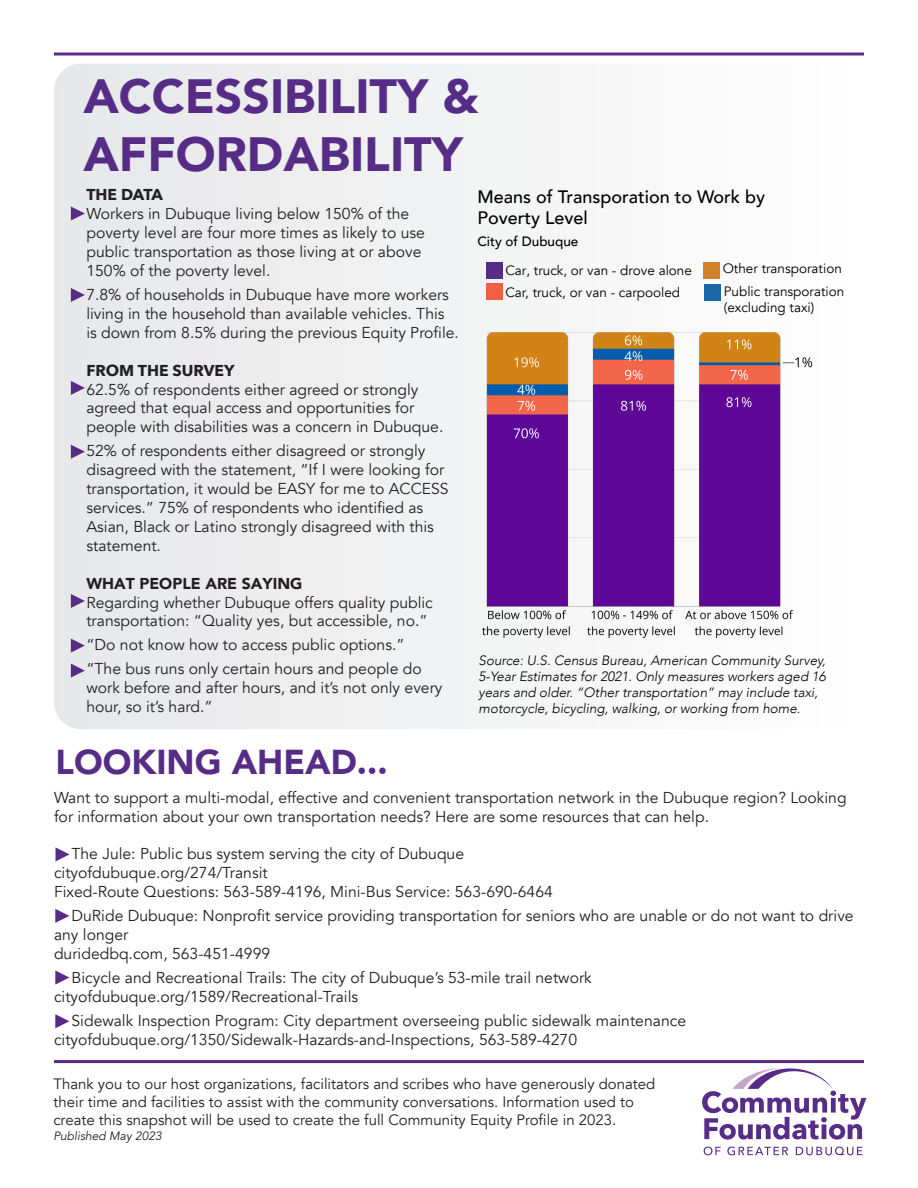
<style>
.page{position:relative;width:918px;height:1188px;background:#fff}
.page>*{position:absolute;margin:0;border:0;box-sizing:border-box;transform-origin:0 0}
.t1{font:900 48px/57.6px "Avenir";color:#562c87}
.t2{font:900 34.5px "Avenir";color:#562c87}
.t3{font:500 18px "Avenir";color:#000}
.t4{font:15.75px/18.9px "Avenir";color:#231f20}
.t5{font:700 15.75px "Avenir Next";color:#231f20}
.t6{font:900 15.75px "Avenir";color:#231f20}
.t7{font:15px/18px "Avenir";color:#231f20}
.t8{font:italic 300 13.5px/16.2px "Avenir";color:#000}
.t9{font:13.5px/16.2px "Avenir";color:#000}
.t10{font:500 13.5px "Avenir";color:#000}
.t11{font:italic 12px "Avenir";color:#231f20}
</style>
<div class="page">
<svg style="left:54px;top:52px;width:810px;height:4px;background:#8060a4"></svg>
<svg style="left:54px;top:64px;width:667px;height:665px"></svg>
<svg style="left:704px;top:1147px;width:17px;height:8px"></svg>
<svg style="left:727px;top:1147px;width:61px;height:8px"></svg>
<svg style="left:796px;top:1147px;width:67px;height:8px"></svg>
<svg style="left:702px;top:1068px;width:165px;height:72px"></svg>
<hr style="left:54px;top:1060px;width:810px;height:3px;background:#562c87">
<svg style="left:71px;top:206px;width:14px;height:15px"></svg>
<svg style="left:71px;top:445px;width:14px;height:14px"></svg>
<svg style="left:71px;top:594px;width:14px;height:14px"></svg>
<svg style="left:71px;top:288px;width:14px;height:14px"></svg>
<svg style="left:71px;top:381px;width:14px;height:14px"></svg>
<svg style="left:56px;top:847px;width:14px;height:14px"></svg>
<svg style="left:55px;top:1014px;width:14px;height:14px"></svg>
<svg style="left:55px;top:909px;width:14px;height:14px"></svg>
<svg style="left:55px;top:970px;width:14px;height:15px"></svg>
<svg style="left:71px;top:639px;width:14px;height:14px"></svg>
<svg style="left:71px;top:664px;width:14px;height:14px"></svg>
<img style="left:478px;top:322px;width:335px;height:320px">
<div style="left:486px;top:283px;width:16px;height:17px;background:#f15f43"></div>
<div style="left:486px;top:263px;width:16px;height:16px;background:#562c87"></div>
<div style="left:704px;top:263px;width:16px;height:16px;background:#d2802a"></div>
<div style="left:705px;top:284px;width:16px;height:16px;background:#1a66a6"></div>
<p class="t1" style="left:83px;top:66px;width:397px">ACCESSIBILITY &amp;<br>AFFORDABILITY</p>
<p class="t5" style="left:86px;top:181px;width:78px">THE DATA</p>
<p class="t4" style="left:86px;top:205px;width:324px">Workers in Dubuque living below 150% of the</p>
<p class="t4" style="left:86px;top:224px;width:340px">poverty level are four more times as likely to use public transportation as those living at or above<br>150% of the poverty level.</p>
<p class="t4" style="left:86px;top:285px;width:374px">7.8% of households in Dubuque have more workers living in the household than available vehicles. This is down from 8.5% during the previous Equity Profile.</p>
<p class="t5" style="left:86px;top:356px;width:150px">FROM THE SURVEY</p>
<p class="t4" style="left:86px;top:380px;width:334px">62.5% of respondents either agreed or strongly agreed that equal access and opportunities for</p>
<p class="t4" style="left:86px;top:418px;width:358px">people with disabilities was a concern in Dubuque.</p>
<p class="t4" style="left:86px;top:442px;width:364px">52% of respondents either disagreed or strongly disagreed with the statement, “If I were looking for transportation, it would be EASY for me to ACCESS services.” 75% of respondents who identified as Asian, Black or Latino strongly disagreed with this statement.</p>
<p class="t6" style="left:86px;top:570px;width:218px">WHAT PEOPLE ARE SAYING</p>
<p class="t4" style="left:86px;top:593px;width:348px">Regarding whether Dubuque offers quality public transportation: “Quality yes, but accessible, no.”</p>
<p class="t4" style="left:86px;top:636px;width:320px">“Do not know how to access public options.”</p>
<p class="t4" style="left:86px;top:660px;width:358px">“The bus runs only certain hours and people do work before and after hours, and it’s not only every hour, so it’s hard.”</p>
<p class="t2" style="left:56px;top:732px;width:334px">LOOKING AHEAD...</p>
<p class="t3" style="left:477px;top:181px;width:289px">Means of Transporation to Work by</p>
<p class="t3" style="left:477px;top:202px;width:112px">Poverty Level</p>
<p class="t10" style="left:477px;top:229px;width:103px">City of Dubuque</p>
<p class="t9" style="left:723px;top:261px;width:121px">Other transporation</p>
<p class="t9" style="left:505px;top:262px;width:188px">Car, truck, or van - drove alone</p>
<p class="t9" style="left:505px;top:284px;width:176px">Car, truck, or van - carpooled</p>
<p class="t9" style="left:724px;top:283px;width:122px">Public transporation (excluding taxi)</p>
<p class="t8" style="left:478px;top:652px;width:349px">Source: U.S. Census Bureau, American Community Survey, 5-Year Estimates for 2021. Only measures workers aged 16 years and older. “Other transportation” may include taxi, motorcycle, bicycling, walking, or working from home.</p>
<p class="t4" style="left:54px;top:788px;width:794px">Want to support a multi-modal, effective and convenient transportation network in the Dubuque region? Looking for information about your own transportation needs? Here are some resources that can help.</p>
<p class="t4" style="left:72px;top:845px;width:394px">The Jule: Public bus system serving the city of Dubuque</p>
<p class="t4" style="left:54px;top:864px;width:215px">cityofdubuque.org/274/Transit</p>
<p class="t4" style="left:54px;top:883px;width:500px">Fixed-Route Questions: 563-589-4196, Mini-Bus Service: 563-690-6464</p>
<p class="t4" style="left:54px;top:907px;width:801px;text-indent:18px">DuRide Dubuque: Nonprofit service providing transportation for seniors who are unable or do not want to drive any longer</p>
<p class="t4" style="left:54px;top:944px;width:218px">duridedbq.com, 563-451-4999</p>
<p class="t4" style="left:72px;top:968px;width:522px">Bicycle and Recreational Trails: The city of Dubuque’s 53-mile trail network</p>
<p class="t4" style="left:54px;top:987px;width:306px">cityofdubuque.org/1589/Recreational-Trails</p>
<p class="t4" style="left:72px;top:1011px;width:616px">Sidewalk Inspection Program: City department overseeing public sidewalk maintenance</p>
<p class="t4" style="left:54px;top:1030px;width:525px">cityofdubuque.org/1350/Sidewalk-Hazards-and-Inspections, 563-589-4270</p>
<p class="t7" style="left:53px;top:1075px;width:603px">Thank you to our host organizations, facilitators and scribes who have generously donated their time and facilities to assist with the community conversations. Information used to create this snapshot will be used to create the full Community Equity Profile in 2023.</p>
<p class="t11" style="left:53px;top:1128px;width:110px">Published May 2023</p>
</div>
